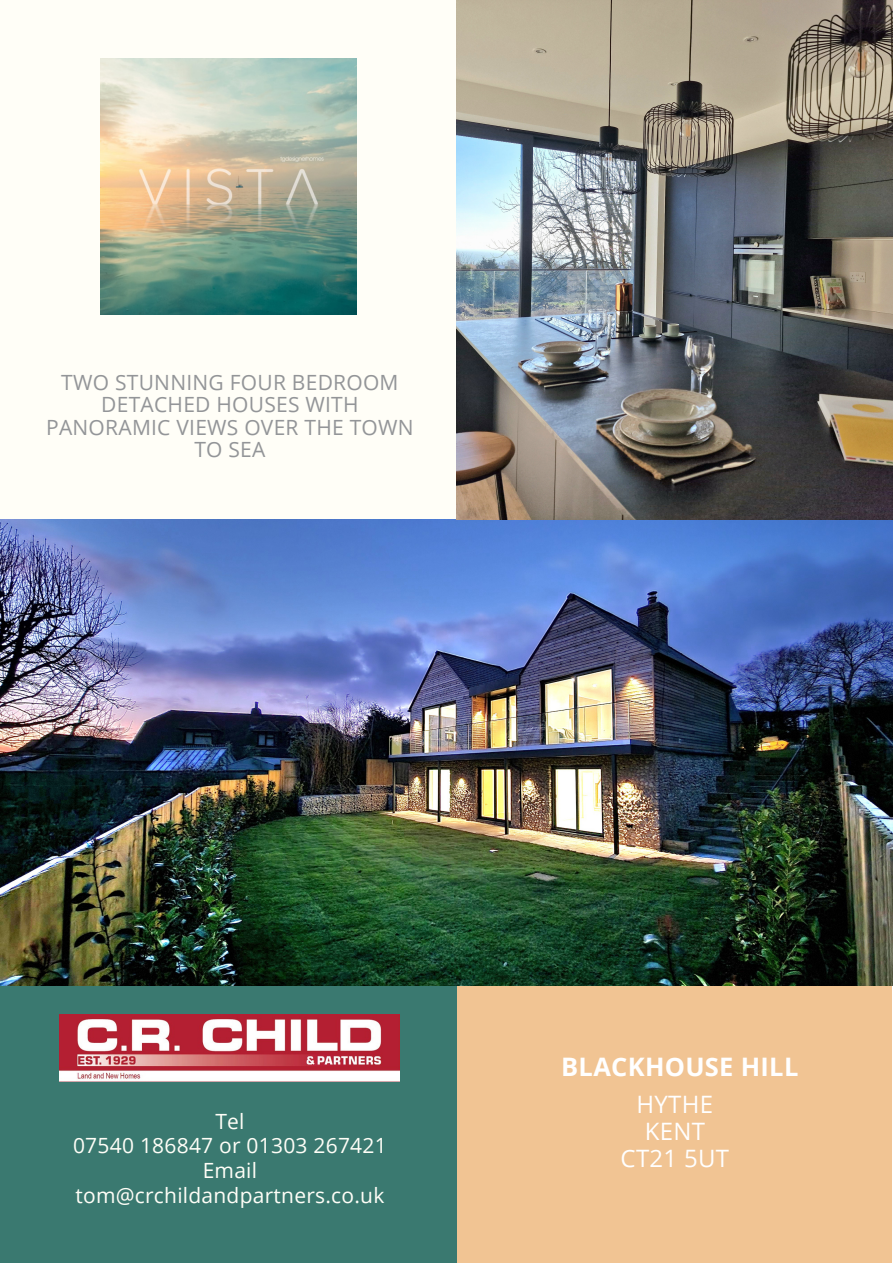
<style>
.page{position:relative;width:893px;height:1264px;background:#fff}
.page>*{position:absolute;margin:0;border:0;box-sizing:border-box;transform-origin:0 0}
.t1{font:700 25.5px "Open Sans";letter-spacing:.015em;color:#fff}
.t2{font:24px/27px "Open Sans";letter-spacing:.015em;color:#fff;text-align:center}
.t3{font:21px/22.5px "Open Sans";letter-spacing:.015em;color:#939598;text-align:center}
.t4{font:21px/24.8px "Open Sans";letter-spacing:.015em;color:#fffef7;text-align:center}
</style>
<div class="page">
<div style="left:0;top:0;width:456px;height:700px;background:#fffef7"></div>
<div style="left:0;top:986px;width:456px;height:276px;background:#3a7970"></div>
<img style="left:0;top:519px;width:892px;height:466px">
<div style="left:457px;top:986px;width:435px;height:276px;background:#f1c493"></div>
<img style="left:60px;top:1014px;width:339px;height:67px">
<img style="left:457px;top:0;width:435px;height:519px">
<img style="left:100px;top:58px;width:256px;height:256px">
<p class="t3" style="left:46px;top:370px;width:369px">TWO STUNNING FOUR BEDROOM<br>DETACHED HOUSES WITH<br>PANORAMIC VIEWS OVER THE TOWN<br>TO SEA</p>
<p class="t4" style="left:73px;top:1108px;width:315px">Tel<br>07540 186847 or 01303 267421<br>Email tom@crchildandpartners.co.uk</p>
<p class="t1" style="left:561px;top:1048px;width:239px">BLACKHOUSE HILL</p>
<p class="t2" style="left:620px;top:1090px;width:110px">HYTHE<br>KENT<br>CT21 5UT</p>
</div>
